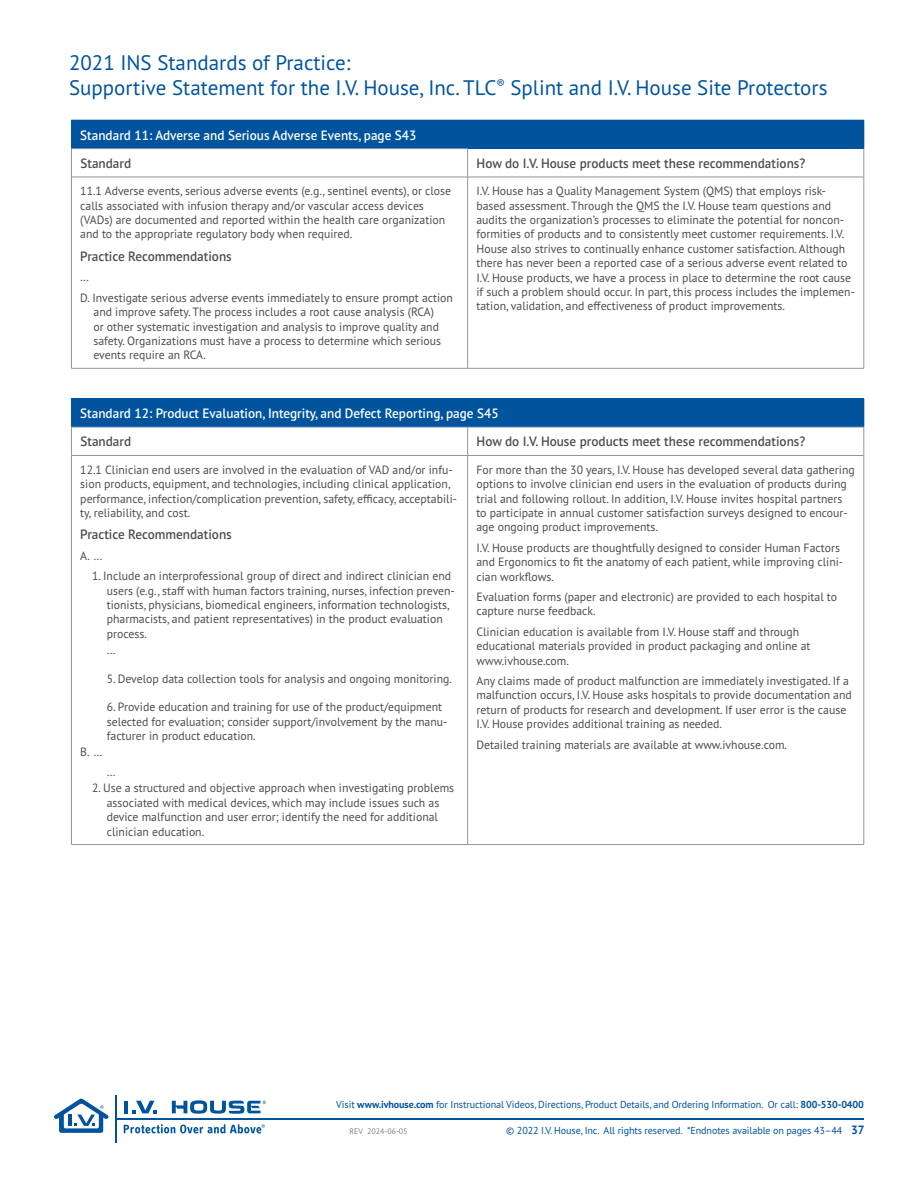
<style>
.page{position:relative;width:918px;height:1188px;background:#fff}
.page>*{position:absolute;margin:0;border:0;box-sizing:border-box;transform-origin:0 0}
.Table_page_headline{font:21px "PT Sans Pro";color:#00549e}
.Table_subhead{font:600 13.5px "PT Sans Pro";color:#4d4d4f}
.t1{font:600 13.5px "PT Sans Pro";color:#fff}
.Tables_text{font:12px/14.4px "PT Sans Pro";color:#4d4d4f}
.indent_1_for_1st_subnumber{font:12px/14.4px "PT Sans Pro";color:#4d4d4f}
.Top_letter_with_subindent{font:12px/14.4px "PT Sans Pro";color:#4d4d4f}
.t2{font:10.2px "PT Sans Pro";letter-spacing:-.01em;color:#00549e}
.t3{font:7.95px "PT Sans Pro";color:#808285}
.s1{font-weight:700}
.s2{font-weight:700;font-size:12px}
</style>
<div class="page">
<hr style="left:116px;top:1119px;width:748px;height:1px;background:#00549e">
<hr style="left:124px;top:1101px;width:4px;height:12px;background:#00549e">
<svg style="left:132px;top:1101px;width:24px;height:12px"></svg>
<svg style="left:172px;top:1100px;width:94px;height:14px"></svg>
<hr style="left:115px;top:1095px;width:1px;height:48px;background:#00549e">
<svg style="left:124px;top:1124px;width:141px;height:9px"></svg>
<svg style="left:54px;top:1099px;width:54px;height:34px"></svg>
<div style="left:71px;top:120px;width:793px;height:29px;background:#00549e"></div>
<hr style="left:71px;top:177px;width:1px;height:191px;background:#939598">
<hr style="left:467px;top:177px;width:1px;height:191px;background:#939598">
<hr style="left:864px;top:177px;width:1px;height:191px;background:#939598">
<hr style="left:71px;top:368px;width:397px;height:1px;background:#939598">
<hr style="left:468px;top:368px;width:396px;height:1px;background:#939598">
<hr style="left:468px;top:177px;width:396px;height:1px;background:#939598">
<hr style="left:71px;top:148px;width:397px;height:1px;background:#7c92c5">
<hr style="left:72px;top:177px;width:396px;height:1px;background:#939598">
<svg style="left:71px;top:148px;width:1px;height:29px"></svg>
<svg style="left:467px;top:149px;width:1px;height:28px"></svg>
<svg style="left:864px;top:120px;width:1px;height:57px"></svg>
<div style="left:71px;top:399px;width:793px;height:28px;background:#00549e"></div>
<hr style="left:71px;top:455px;width:1px;height:389px;background:#939598">
<hr style="left:467px;top:456px;width:1px;height:388px;background:#939598">
<hr style="left:864px;top:455px;width:1px;height:389px;background:#939598">
<hr style="left:71px;top:398px;width:397px;height:1px;background:#00549e">
<hr style="left:468px;top:398px;width:396px;height:1px;background:#00549e">
<hr style="left:71px;top:844px;width:397px;height:1px;background:#939598">
<hr style="left:468px;top:844px;width:396px;height:1px;background:#939598">
<hr style="left:71px;top:427px;width:397px;height:1px;background:#7c92c5">
<hr style="left:72px;top:455px;width:396px;height:1px;background:#939598">
<hr style="left:468px;top:427px;width:396px;height:1px;background:#7c92c5">
<hr style="left:468px;top:455px;width:396px;height:1px;background:#939598">
<svg style="left:71px;top:426px;width:1px;height:29px"></svg>
<svg style="left:467px;top:427px;width:1px;height:28px"></svg>
<svg style="left:864px;top:399px;width:1px;height:56px"></svg>
<p class="Table_page_headline" style="left:69px;top:49px;width:283px">2021 INS Standards of Practice:</p>
<p class="Table_page_headline" style="left:69px;top:74px;width:760px">Supportive Statement for the I.V. House, Inc. TLC<sup>®</sup> Splint and I.V. House Site Protectors</p>
<p class="t1" style="left:80px;top:126px;width:338px">Standard 11: Adverse and Serious Adverse Events, page S43</p>
<p class="Table_subhead" style="left:80px;top:154px;width:52px">Standard</p>
<p class="Table_subhead" style="left:477px;top:154px;width:330px">How do I.V. House products meet these recommendations?</p>
<p class="Tables_text" style="left:80px;top:183px;width:372px">11.1 Adverse events, serious adverse events (e.g., sentinel events), or close calls associated with infusion therapy and/or vascular access devices (VADs) are documented and reported within the health care organization and to the appropriate regulatory body when required.</p>
<p class="Table_subhead" style="left:80px;top:247px;width:153px">Practice Recommendations</p>
<p class="Top_letter_with_subindent" style="left:80px;top:270px;width:10px">…</p>
<p class="Top_letter_with_subindent" style="left:94px;top:290px;width:361px;text-indent:-13px">D. Investigate serious adverse events immediately to ensure prompt action and improve safety. The process includes a root cause analysis (RCA)<br>or other systematic investigation and analysis to improve quality and safety. Organizations must have a process to determine which serious events require an RCA.</p>
<p class="Tables_text" style="left:476px;top:183px;width:380px">I.V. House has a Quality Management System (QMS) that employs risk&shy;based assessment. Through the QMS the I.V. House team questions and audits the organization’s processes to eliminate the potential for noncon&shy;formities of products and to consistently meet customer requirements. I.V.<br>House also strives to continually enhance customer satisfaction. Although there has never been a reported case of a serious adverse event related to I.V. House products, we have a process in place to determine the root cause if such a problem should occur. In part, this process includes the implemen&shy;tation, validation, and effectiveness of product improvements.</p>
<p class="t1" style="left:80px;top:405px;width:420px">Standard 12: Product Evaluation, Integrity, and Defect Reporting, page S45</p>
<p class="Table_subhead" style="left:80px;top:433px;width:52px">Standard</p>
<p class="Table_subhead" style="left:477px;top:433px;width:330px">How do I.V. House products meet these recommendations?</p>
<p class="Tables_text" style="left:80px;top:462px;width:378px">12.1 Clinician end users are involved in the evaluation of VAD and/or infu&shy;sion products, equipment, and technologies, including clinical application, performance, infection/complication prevention, safety, efficacy, acceptabili&shy;ty, reliability, and cost.</p>
<p class="Table_subhead" style="left:80px;top:526px;width:153px">Practice Recommendations</p>
<p class="Top_letter_with_subindent" style="left:80px;top:548px;width:24px">A. …</p>
<p class="indent_1_for_1st_subnumber" style="left:107px;top:568px;width:350px;text-indent:-15px">1. Include an interprofessional group of direct and indirect clinician end users (e.g., staff with human factors training, nurses, infection preven&shy;tionists, physicians, biomedical engineers, information technologists, pharmacists, and patient representatives) in the product evaluation process.</p>
<p class="indent_1_for_1st_subnumber" style="left:107px;top:642px;width:10px">…</p>
<p class="indent_1_for_1st_subnumber" style="left:107px;top:671px;width:347px">5. Develop data collection tools for analysis and ongoing monitoring.</p>
<p class="indent_1_for_1st_subnumber" style="left:107px;top:700px;width:342px">6. Provide education and training for use of the product/equipment selected for evaluation; consider support/involvement by the manu&shy;facturer in product education.</p>
<p class="Top_letter_with_subindent" style="left:80px;top:744px;width:24px">B. …</p>
<p class="indent_1_for_1st_subnumber" style="left:107px;top:765px;width:10px">…</p>
<p class="indent_1_for_1st_subnumber" style="left:107px;top:781px;width:349px;text-indent:-15px">2. Use a structured and objective approach when investigating problems associated with medical devices, which may include issues such as device malfunction and user error; identify the need for additional clinician education.</p>
<p class="Tables_text" style="left:476px;top:462px;width:380px">For more than the 30 years, I.V. House has developed several data gathering options to involve clinician end users in the evaluation of products during trial and following rollout. In addition, I.V. House invites hospital partners to participate in annual customer satisfaction surveys designed to encour&shy;age ongoing product improvements.</p>
<p class="Tables_text" style="left:476px;top:540px;width:368px">I.V. House products are thoughtfully designed to consider Human Factors and Ergonomics to fit the anatomy of each patient, while improving clini&shy;cian workflows.</p>
<p class="Tables_text" style="left:476px;top:589px;width:362px">Evaluation forms (paper and electronic) are provided to each hospital to capture nurse feedback.</p>
<p class="Tables_text" style="left:476px;top:624px;width:336px">Clinician education is available from I.V. House staff and through educational materials provided in product packaging and online at www.ivhouse.com.</p>
<p class="Tables_text" style="left:476px;top:673px;width:377px">Any claims made of product malfunction are immediately investigated. If a malfunction occurs, I.V. House asks hospitals to provide documentation and return of products for research and development. If user error is the cause I.V. House provides additional training as needed.</p>
<p class="Tables_text" style="left:476px;top:737px;width:312px">Detailed training materials are available at www.ivhouse.com.</p>
<p class="t2" style="left:336px;top:1098px;width:529px">Visit <span class="s1">www.ivhouse.com</span> for Instructional Videos, Directions, Product Details, and Ordering Information. Or call: <span class="s1">800-530-0400</span></p>
<p class="t3" style="left:349px;top:1126px;width:60px">REV 2024-06-05</p>
<p class="t2" style="left:506px;top:1124px;width:360px">© 2022 I.V. House, Inc. All rights reserved. *Endnotes available on pages 43–44 <span class="s2">37</span></p>
</div>
